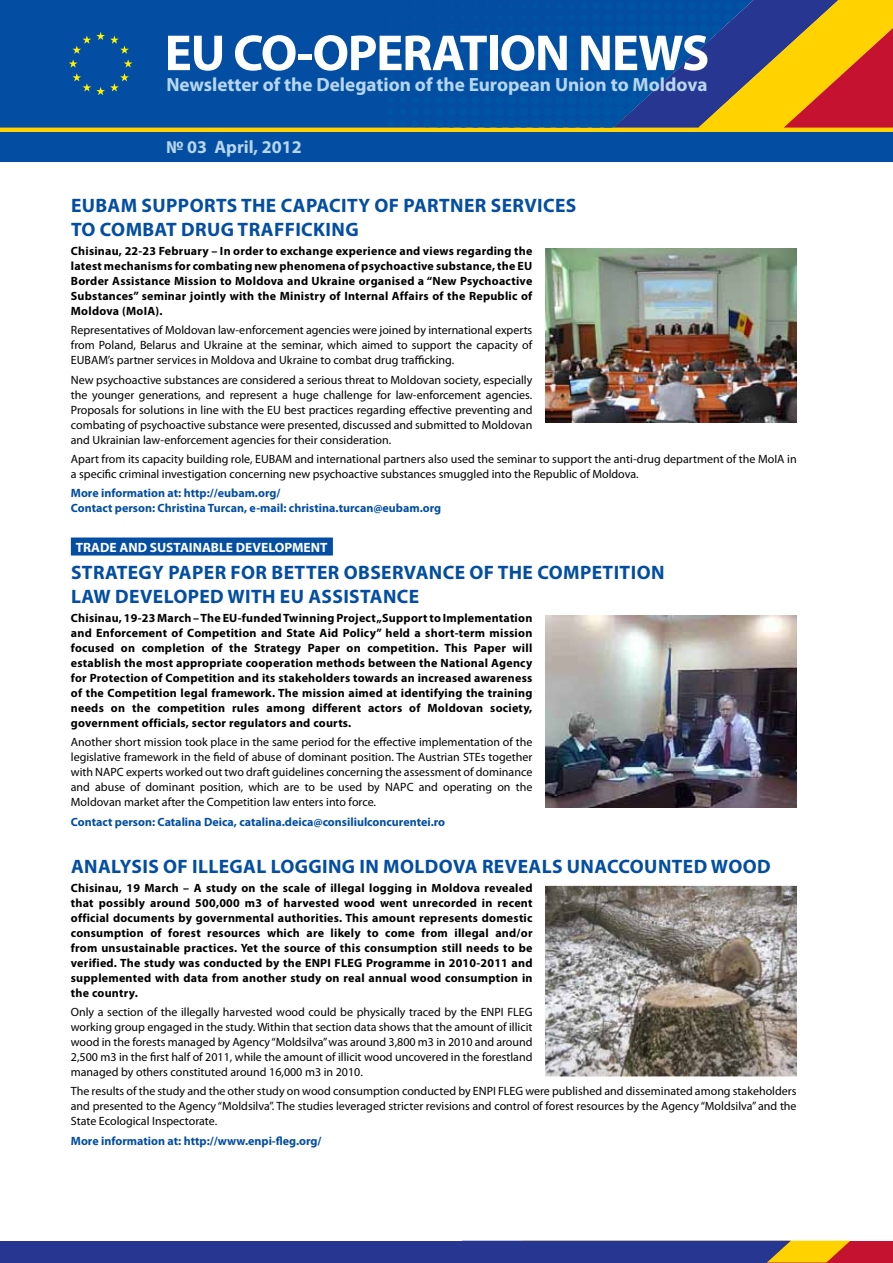
<style>
.page{position:relative;width:893px;height:1263px;background:#fff}
.page>*{position:absolute;margin:0;border:0;box-sizing:border-box;transform-origin:0 0}
.t1{font:700 51px "Myriad Pro";letter-spacing:-.025em;color:#fff}
.t2{font:700 19.5px/23.4px "Myriad Pro";letter-spacing:.02em;color:#034ea2}
.t3{font:700 19.2px "Myriad Pro";color:#b6d6ef}
.t4{font:700 18px "Myriad Pro";color:#b6d6ef}
.t5{font:700 13.5px "Myriad Pro";color:#fff}
.t6{font:12px/15px "Myriad Pro";color:#000;text-align:justify}
.t7{font:700 12px/15px "Myriad Pro";letter-spacing:.02em;color:#000;text-align:justify}
.t8{font:700 12px/15px "Myriad Pro";color:#034ea2}
</style>
<div class="page">
<div style="left:592px;top:1241px;width:301px;height:21px;background:#c41230"></div>
<div style="left:0;top:114px;width:893px;height:30px;background:#ffd200"></div>
<div style="left:0;top:0;width:387px;height:128px;background:#034ea2"></div>
<div style="left:38px;top:22px;width:126px;height:84px;background:#034ea2"></div>
<svg style="left:69px;top:32px;width:64px;height:63px"></svg>
<svg style="left:387px;top:0;width:506px;height:128px"></svg>
<div style="left:0;top:132px;width:893px;height:30px;background:#034ea2"></div>
<svg style="left:767px;top:1241px;width:83px;height:21px"></svg>
<div style="left:0;top:1241px;width:767px;height:21px;background:#273691"></div>
<div style="left:71px;top:537px;width:262px;height:18px;background:#034ea2"></div>
<img style="left:545px;top:249px;width:252px;height:173px">
<img style="left:545px;top:615px;width:252px;height:192px">
<img style="left:545px;top:885px;width:252px;height:192px">
<h1 class="t1" style="left:165px;top:20px;width:546px">EU CO-OPERATION NEWS</h1>
<h3 class="t3" style="left:166px;top:72px;width:543px">Newsletter of the Delegation of the European Union to Moldova</h3>
<h3 class="t4" style="left:166px;top:135px;width:137px">№ 03 April, 2012</h3>
<h2 class="t2" style="left:71px;top:193px;width:507px">EUBAM SUPPORTS THE CAPACITY OF PARTNER SERVICES<br>TO COMBAT DRUG TRAFFICKING</h2>
<p class="t7" style="left:71px;top:243px;width:463px">Chisinau, 22-23 February – In order to exchange experience and views regarding the latest mechanisms for combating new phenomena of psychoactive substance, the EU Border Assistance Mission to Moldova and Ukraine organised a “New Psychoactive Substances” seminar jointly with the Ministry of Internal Affairs of the Republic of Moldova (MoIA).</p>
<p class="t6" style="left:71px;top:323px;width:463px">Representatives of Moldovan law-enforcement agencies were joined by international experts from Poland, Belarus and Ukraine at the seminar, which aimed to support the capacity of EUBAM’s partner services in Moldova and Ukraine to combat drug trafficking.</p>
<p class="t6" style="left:71px;top:372px;width:463px">New psychoactive substances are considered a serious threat to Moldovan society, especially the younger generations, and represent a huge challenge for law-enforcement agencies.<br>Proposals for solutions in line with the EU best practices regarding effective preventing and combating of psychoactive substance were presented, discussed and submitted to Moldovan and Ukrainian law-enforcement agencies for their consideration.</p>
<p class="t6" style="left:71px;top:451px;width:727px">Apart from its capacity building role, EUBAM and international partners also used the seminar to support the anti-drug department of the MoIA in a specific criminal investigation concerning new psychoactive substances smuggled into the Republic of Moldova.</p>
<p class="t8" style="left:71px;top:485px;width:372px">More information at: http://eubam.org/<br>Contact person: Christina Turcan, e-mail: christina.turcan@eubam.org</p>
<p class="t5" style="left:76px;top:538px;width:253px">TRADE AND SUSTAINABLE DEVELOPMENT</p>
<h2 class="t2" style="left:71px;top:560px;width:595px">STRATEGY PAPER FOR BETTER OBSERVANCE OF THE COMPETITION<br>LAW DEVELOPED WITH EU ASSISTANCE</h2>
<p class="t7" style="left:71px;top:610px;width:463px">Chisinau, 19-23 March – The EU-funded Twinning Project „Support to Implementation and Enforcement of Competition and State Aid Policy” held a short-term mission focused on completion of the Strategy Paper on competition. This Paper will establish the most appropriate cooperation methods between the National Agency for Protection of Competition and its stakeholders towards an increased awareness of the Competition legal framework. The mission aimed at identifying the training needs on the competition rules among different actors of Moldovan society, government officials, sector regulators and courts.</p>
<p class="t6" style="left:71px;top:735px;width:463px">Another short mission took place in the same period for the effective implementation of the legislative framework in the field of abuse of dominant position. The Austrian STEs together with NAPC experts worked out two draft guidelines concerning the assessment of dominance and abuse of dominant position, which are to be used by NAPC and operating on the Moldovan market after the Competition law enters into force.</p>
<p class="t8" style="left:71px;top:814px;width:376px">Contact person: Catalina Deica, catalina.deica@consiliulconcurentei.ro</p>
<h2 class="t2" style="left:71px;top:854px;width:701px">ANALYSIS OF ILLEGAL LOGGING IN MOLDOVA REVEALS UNACCOUNTED WOOD</h2>
<p class="t7" style="left:71px;top:880px;width:463px">Chisinau, 19 March – A study on the scale of illegal logging in Moldova revealed that possibly around 500,000 m3 of harvested wood went unrecorded in recent official documents by governmental authorities. This amount represents domestic consumption of forest resources which are likely to come from illegal and/or from unsustainable practices. Yet the source of this consumption still needs to be verified. The study was conducted by the ENPI FLEG Programme in 2010-2011 and supplemented with data from another study on real annual wood consumption in the country.</p>
<p class="t6" style="left:71px;top:1004px;width:463px">Only a section of the illegally harvested wood could be physically traced by the ENPI FLEG working group engaged in the study. Within that section data shows that the amount of illicit wood in the forests managed by Agency “Moldsilva” was around 3,800 m3 in 2010 and around 2,500 m3 in the first half of 2011, while the amount of illicit wood uncovered in the forestland managed by others constituted around 16,000 m3 in 2010.</p>
<p class="t6" style="left:71px;top:1083px;width:727px">The results of the study and the other study on wood consumption conducted by ENPI FLEG were published and disseminated among stakeholders and presented to the Agency “Moldsilva”. The studies leveraged stricter revisions and control of forest resources by the Agency “Moldsilva” and the State Ecological Inspectorate.</p>
<p class="t8" style="left:71px;top:1132px;width:252px">More information at: http://www.enpi-fleg.org/</p>
</div>
